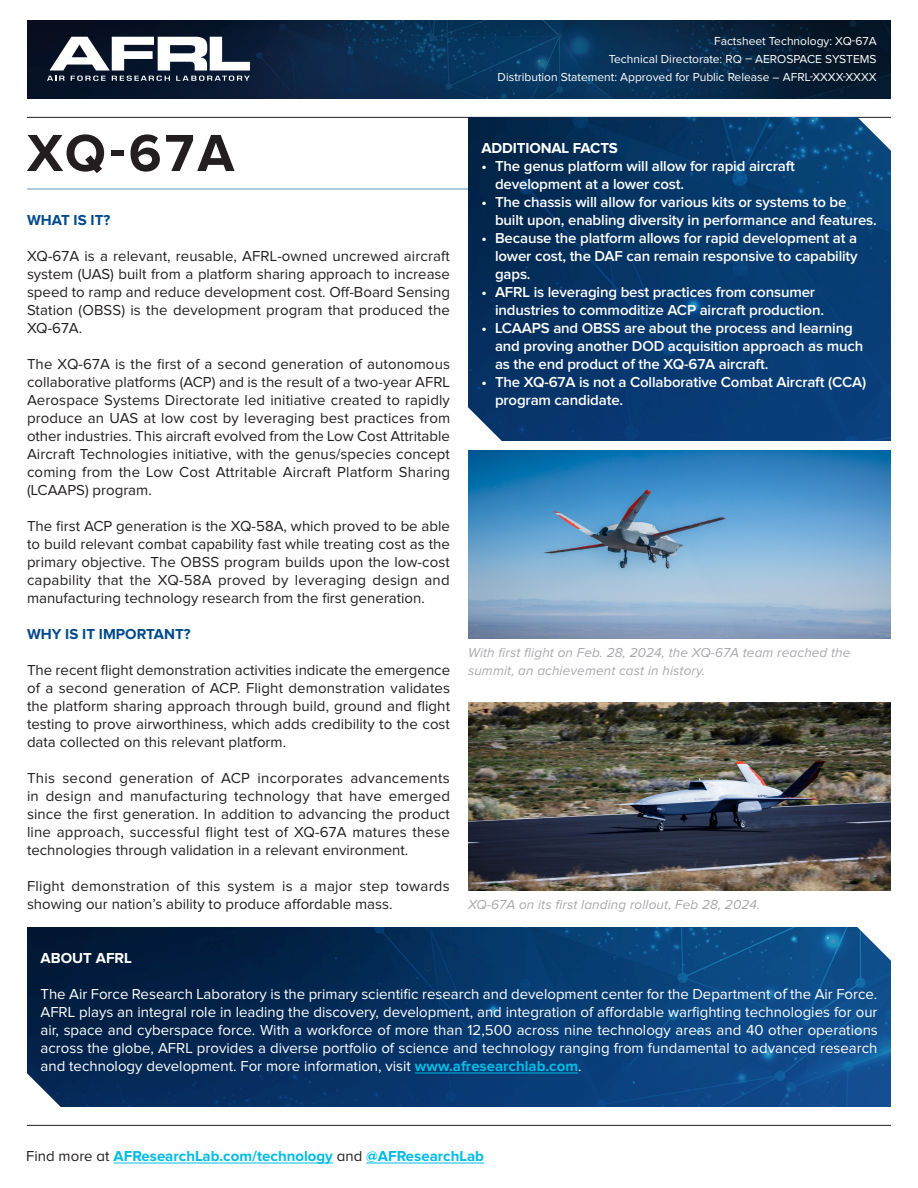
<style>
.page{position:relative;width:918px;height:1188px;background:#fff}
.page>*{position:absolute;margin:0;border:0;box-sizing:border-box;transform-origin:0 0}
.technology_name{font:700 54px "Proxima Nova";color:#231f20}
.Body_Text{font:15px/18px "Proxima Nova";color:#231f20;text-align:justify}
.t1{font:600 15px/18px "Proxima Nova";letter-spacing:-.01em;color:#fff}
.Body_Text-2{font:15px/18px "Proxima Nova";color:#fff;text-align:justify}
.t2{font:700 15px "Proxima Nova";color:#02bce5}
.Bold_Headings{font:700 15px "Proxima Nova";color:#004a8d}
.fact_box_header{font:700 15px "Proxima Nova";letter-spacing:-.01em;color:#fff}
.Bold_Headings-2{font:700 15px "Proxima Nova";color:#fff}
.Captions{font:italic 13.5px/18px "Proxima Nova";letter-spacing:.01em;color:#a8a9ad}
.t3{font:12px/18px "Proxima Nova";color:#fff;text-align:right}
.s1{font-weight:700;color:#02bce5}
.s2{font-family:"Proxima Nova A";font-weight:400;color:#231f20}
</style>
<div class="page">
<hr style="left:27px;top:117px;width:864px;height:1px;background:#231f20">
<hr style="left:27px;top:1125px;width:864px;height:1px;background:#231f20">
<div style="left:26px;top:20px;width:866px;height:81px;background:#231f20;opacity:.75"></div>
<svg style="left:47px;top:37px;width:203px;height:44px"></svg>
<hr style="left:114px;top:1163px;width:219px;height:1px;background:#02bce5">
<hr style="left:366px;top:1163px;width:118px;height:1px;background:#02bce5">
<hr style="left:27px;top:189px;width:864px;height:1px;background:#529cbe">
<img style="left:468px;top:117px;width:423px;height:324px">
<img style="left:27px;top:927px;width:864px;height:180px">
<hr style="left:415px;top:1073px;width:163px;height:1px;background:#02bce5">
<img style="left:468px;top:450px;width:423px;height:189px">
<img style="left:468px;top:702px;width:423px;height:189px">
<p class="t3" style="left:498px;top:32px;width:381px">Factsheet Technology: XQ-67A<br>Technical Directorate: RQ – AEROSPACE SYSTEMS<br>Distribution Statement: Approved for Public Release – AFRL-XXXX-XXXX</p>
<p class="technology_name" style="left:27px;top:122px;width:209px">XQ-67A</p>
<p class="Bold_Headings" style="left:27px;top:211px;width:85px">WHAT IS IT?</p>
<p class="Body_Text" style="left:27px;top:247px;width:425px">XQ-67A is a relevant, reusable, AFRL-owned uncrewed aircraft system (UAS) built from a platform sharing approach to increase speed to ramp and reduce development cost. Off-Board Sensing Station (OBSS) is the development program that produced the XQ-67A.</p>
<p class="Body_Text" style="left:27px;top:355px;width:425px">The XQ-67A is the first of a second generation of autonomous collaborative platforms (ACP) and is the result of a two-year AFRL Aerospace Systems Directorate led initiative created to rapidly produce an UAS at low cost by leveraging best practices from other industries. This aircraft evolved from the Low Cost Attritable Aircraft Technologies initiative, with the genus/species concept coming from the Low Cost Attritable Aircraft Platform Sharing (LCAAPS) program.</p>
<p class="Body_Text" style="left:27px;top:517px;width:425px">The first ACP generation is the XQ-58A, which proved to be able to build relevant combat capability fast while treating cost as the primary objective. The OBSS program builds upon the low-cost capability that the XQ-58A proved by leveraging design and manufacturing technology research from the first generation.</p>
<p class="Bold_Headings" style="left:27px;top:625px;width:165px">WHY IS IT IMPORTANT?</p>
<p class="Body_Text" style="left:27px;top:661px;width:425px">The recent flight demonstration activities indicate the emergence of a second generation of ACP. Flight demonstration validates the platform sharing approach through build, ground and flight testing to prove airworthiness, which adds credibility to the cost data collected on this relevant platform.</p>
<p class="Body_Text" style="left:27px;top:769px;width:425px">This second generation of ACP incorporates advancements in design and manufacturing technology that have emerged since the first generation. In addition to advancing the product line approach, successful flight test of XQ-67A matures these technologies through validation in a relevant environment.</p>
<p class="Body_Text" style="left:27px;top:877px;width:424px">Flight demonstration of this system is a major step towards showing our nation’s ability to produce affordable mass.</p>
<p class="fact_box_header" style="left:482px;top:139px;width:138px">ADDITIONAL FACTS</p>
<p class="t1" style="left:495px;top:157px;width:301px;text-indent:-14px">• The genus platform will allow for rapid aircraft development at a lower cost.</p>
<p class="t1" style="left:495px;top:193px;width:383px;text-indent:-14px">• The chassis will allow for various kits or systems to be built upon, enabling diversity in performance and features.</p>
<p class="t1" style="left:495px;top:229px;width:364px;text-align:justify;text-indent:-14px">• Because the platform allows for rapid development at a lower cost, the DAF can remain responsive to capability gaps.</p>
<p class="t1" style="left:495px;top:283px;width:331px;text-indent:-14px">• AFRL is leveraging best practices from consumer industries to commoditize ACP aircraft production.</p>
<p class="t1" style="left:495px;top:319px;width:370px;text-indent:-14px">• LCAAPS and OBSS are about the process and learning and proving another DOD acquisition approach as much as the end product of the XQ-67A aircraft.</p>
<p class="t1" style="left:495px;top:373px;width:373px;text-indent:-14px">• The XQ-67A is not a Collaborative Combat Aircraft (CCA) program candidate.</p>
<p class="Captions" style="left:468px;top:644px;width:384px">With first flight on Feb. 28, 2024, the XQ-67A team reached the summit, an achievement cast in history.</p>
<p class="Captions" style="left:468px;top:896px;width:294px">XQ-67A on its first landing rollout, Feb 28, 2024.</p>
<p class="Bold_Headings-2" style="left:40px;top:949px;width:93px">ABOUT AFRL</p>
<p class="Body_Text-2" style="left:40px;top:985px;width:839px">The Air Force Research Laboratory is the primary scientific research and development center for the Department of the Air Force.<br>AFRL plays an integral role in leading the discovery, development, and integration of affordable warfighting technologies for our air, space and cyberspace force. With a workforce of more than 12,500 across nine technology areas and 40 other operations across the globe, AFRL provides a diverse portfolio of science and technology ranging from fundamental to advanced research and technology development. For more information, visit <span class="s1">www.afresearchlab.com</span>.</p>
<p class="t2" style="left:26px;top:1147px;width:459px"><span class="s2">Find more at</span> AFResearchLab.com/technology <span class="s2">and</span> @AFResearchLab</p>
</div>
